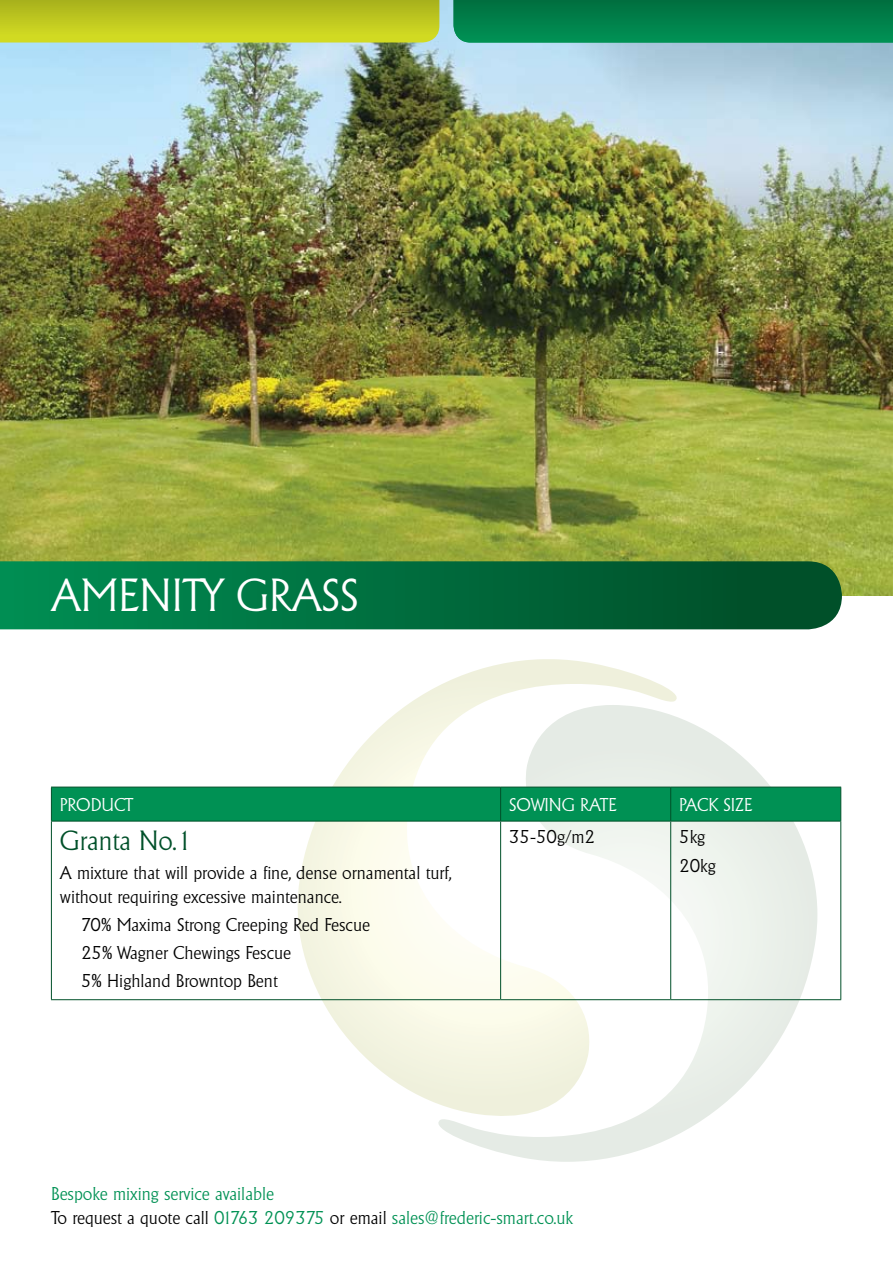
<style>
.page{position:relative;width:893px;height:1263px;background:#fff}
.page>*{position:absolute;margin:0;border:0;box-sizing:border-box;transform-origin:0 0}
.t1{font:300 45px "Adelon";color:#fff}
.t2{font:300 27px "Adelon";color:#005029}
.t3{font:300 18px/28.2px "Adelon";color:#000}
.t4{font:300 18px/24px "Adelon";color:#009154}
.t5{font:300 18px "Adelon";color:#fff}
.s1{color:#000}
</style>
<div class="page">
<svg style="left:441px;top:721px;width:376px;height:441px"></svg>
<svg style="left:296px;top:659px;width:390px;height:468px"></svg>
<img style="left:0;top:0;width:893px;height:595px">
<svg style="left:0;top:561px;width:842px;height:68px;background:#026d3d"></svg>
<svg style="left:0;top:0;width:439px;height:43px;background:#bfc822"></svg>
<svg style="left:454px;top:0;width:439px;height:43px;background:#01814b"></svg>
<div style="left:52px;top:788px;width:788px;height:33px;background:#009154"></div>
<hr style="left:51px;top:821px;width:1px;height:178px;background:#005029">
<hr style="left:500px;top:821px;width:1px;height:178px;background:#005029">
<hr style="left:670px;top:821px;width:1px;height:178px;background:#005029">
<hr style="left:840px;top:821px;width:1px;height:178px;background:#005029">
<hr style="left:51px;top:999px;width:450px;height:1px;background:#005029">
<hr style="left:501px;top:999px;width:170px;height:1px;background:#005029">
<hr style="left:671px;top:999px;width:170px;height:1px;background:#005029">
<hr style="left:51px;top:787px;width:450px;height:1px;background:#005029">
<hr style="left:51px;top:787px;width:1px;height:34px;background:#005029">
<hr style="left:501px;top:787px;width:170px;height:1px;background:#005029">
<hr style="left:500px;top:787px;width:1px;height:34px;background:#005029">
<hr style="left:671px;top:787px;width:170px;height:1px;background:#005029">
<hr style="left:670px;top:787px;width:1px;height:34px;background:#005029">
<hr style="left:840px;top:787px;width:1px;height:34px;background:#005029">
<hr style="left:51px;top:821px;width:450px;height:1px;background:#005029">
<hr style="left:501px;top:821px;width:170px;height:1px;background:#005029">
<hr style="left:671px;top:821px;width:170px;height:1px;background:#005029">
<h1 class="t1" style="left:51px;top:568px;width:309px">Amenity Grass</h1>
<p class="t5" style="left:60px;top:794px;width:75px">Product</p>
<p class="t5" style="left:509px;top:794px;width:109px">Sowing Rate</p>
<p class="t5" style="left:679px;top:794px;width:75px">Pack Size</p>
<h2 class="t2" style="left:60px;top:825px;width:134px">Granta No.1</h2>
<p class="t3" style="left:60px;top:860px;width:393px;line-height:24px">A mixture that will provide a fine, dense ornamental turf, without requiring excessive maintenance.</p>
<p class="t3" style="left:81px;top:910px;width:290px">70% Maxima Strong Creeping Red Fescue<br>25% Wagner Chewings Fescue<br>5% Highland Browntop Bent</p>
<p class="t3" style="left:509px;top:823px;width:87px">35-50g/m2</p>
<p class="t3" style="left:679px;top:823px;width:38px">5kg<br>20kg</p>
<p class="t4" style="left:51px;top:1182px;width:524px">Bespoke mixing service available<br><span class="s1">To request a quote call</span> 01763 209375 <span class="s1">or email</span> sales@frederic-smart.co.uk</p>
</div>
